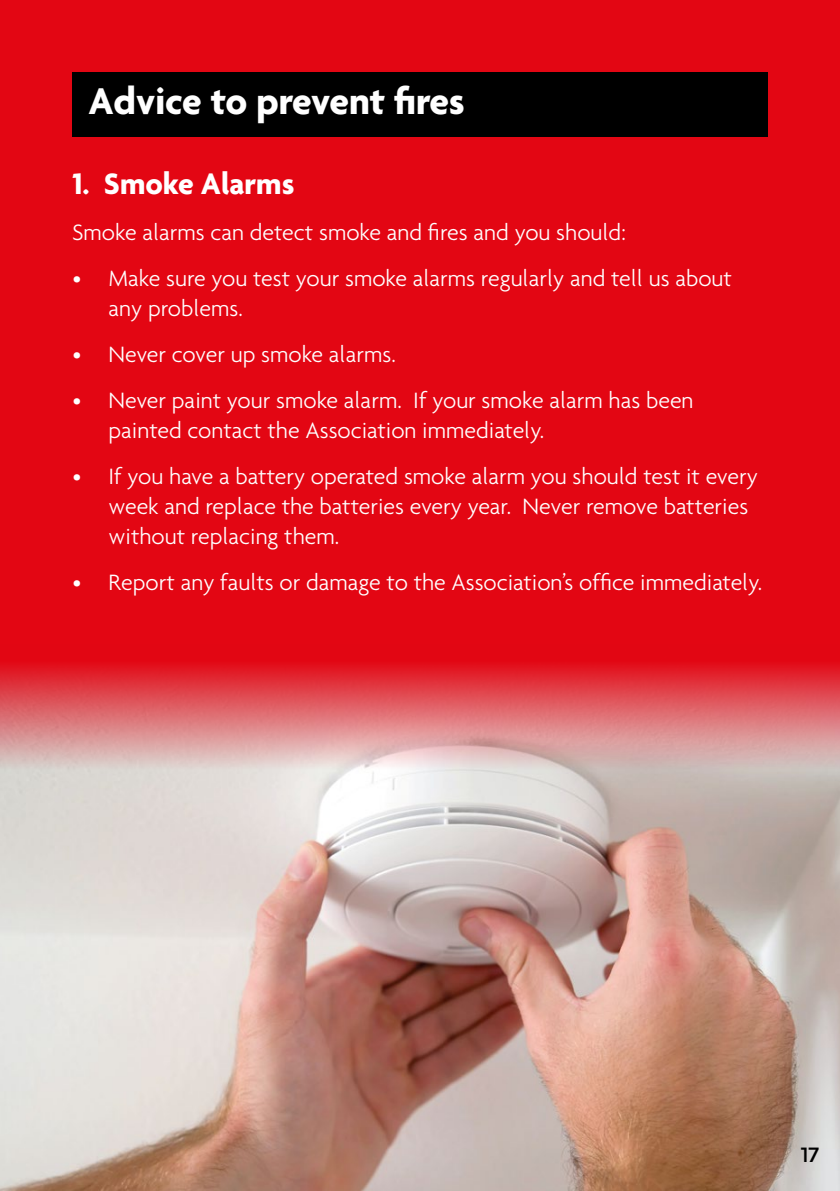
<style>
.page{position:relative;width:840px;height:1191px;background:#fff}
.page>*{position:absolute;margin:0;border:0;box-sizing:border-box;transform-origin:0 0}
.t1{font:700 40px "Agenda";color:#fff}
.t2{font:700 32px "Agenda";color:#fff}
.t3{font:300 24px/30px "Agenda";color:#fff}
.t4{font:700 24px "Texta";color:#000}
</style>
<div class="page">
<div style="left:0;top:0;width:839px;height:877px;background:#e30613"></div>
<img style="left:0;top:666px;width:839px;height:525px">
<div style="left:72px;top:72px;width:695px;height:64px;background:#000"></div>
<h1 class="t1" style="left:88px;top:79px;width:377px">Advice to prevent fires</h1>
<h2 class="t2" style="left:72px;top:166px;width:223px">1. Smoke Alarms</h2>
<p class="t3" style="left:72px;top:217px;width:554px">Smoke alarms can detect smoke and fires and you should:</p>
<p class="t3" style="left:108px;top:263px;width:624px;text-indent:-36px">• Make sure you test your smoke alarms regularly and tell us about any problems.</p>
<p class="t3" style="left:72px;top:339px;width:325px">• Never cover up smoke alarms.</p>
<p class="t3" style="left:108px;top:385px;width:586px;text-indent:-36px">• Never paint your smoke alarm. If your smoke alarm has been painted contact the Association immediately.</p>
<p class="t3" style="left:108px;top:461px;width:650px;text-indent:-36px">• If you have a battery operated smoke alarm you should test it every week and replace the batteries every year. Never remove batteries without replacing them.</p>
<p class="t3" style="left:72px;top:567px;width:691px">• Report any faults or damage to the Association’s office immediately.</p>
<p class="t4" style="left:800px;top:1142px;width:20px">17</p>
</div>
